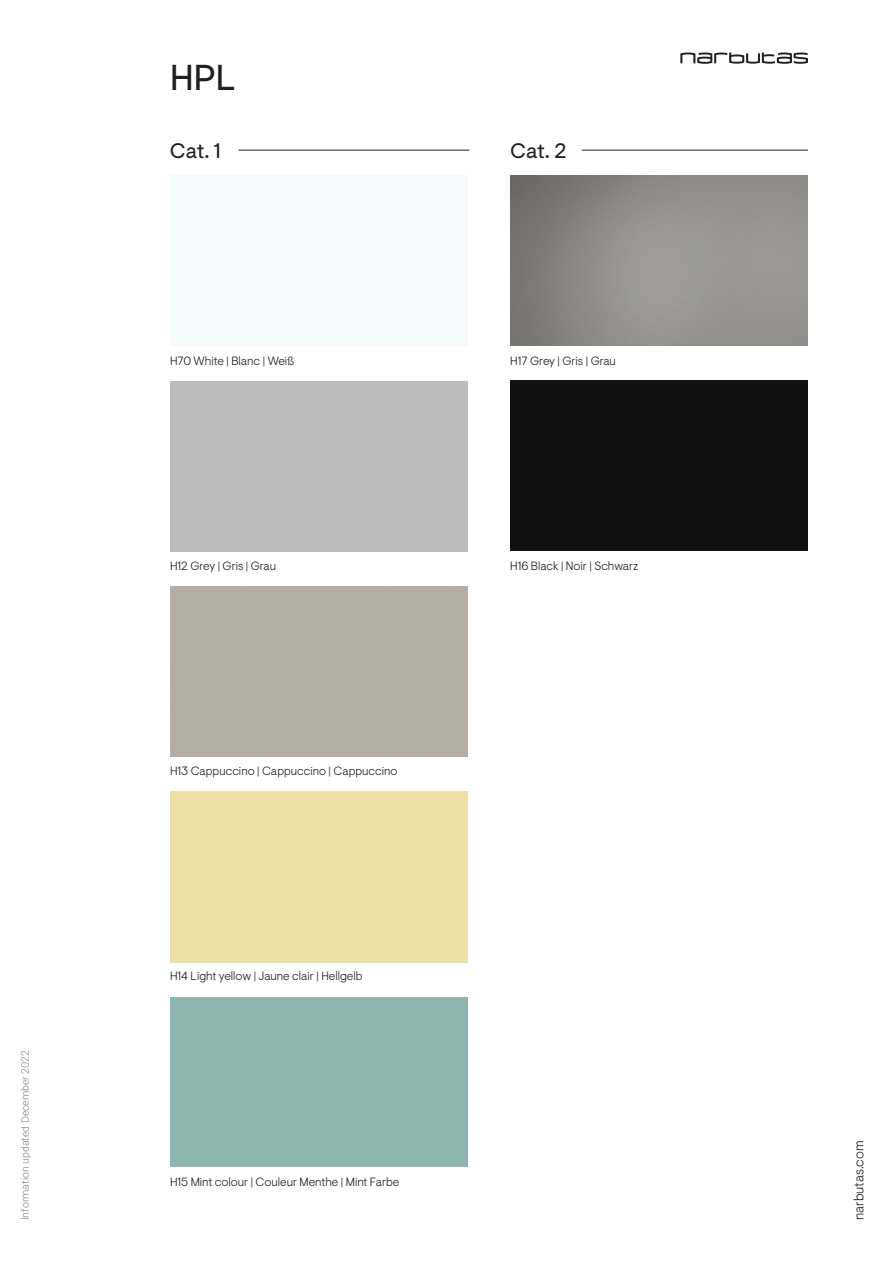
<style>
.page{position:relative;width:893px;height:1263px;background:#fff}
.page>*{position:absolute;margin:0;border:0;box-sizing:border-box;transform-origin:0 0}
.Paragrafo_tekstas_įp{font:36px "Visuelt Pro";color:#231f20}
.CAT{font:21px "Visuelt Pro";letter-spacing:-.02em;color:#231f20}
.t1{font:300 13.5px "Visuelt Pro";color:#231f20}
.Paragrafo_tekstas_įp-2{font:300 12px "Visuelt Pro";color:#231f20}
.t2{font:300 10.5px "Roboto";color:#808080}
</style>
<div class="page">
<div style="left:510px;top:381px;width:298px;height:170px;background:#111"></div>
<img style="left:510px;top:176px;width:298px;height:170px">
<svg style="left:680px;top:53px;width:128px;height:11px"></svg>
<hr style="left:238px;top:150px;width:231px;height:1px;background:#231f20">
<hr style="left:582px;top:150px;width:226px;height:1px;background:#231f20">
<p class="t2" style="left:18px;top:1220px;width:172px;rotate:-90deg">Information updated December 2022</p>
<p class="Paragrafo_tekstas_įp" style="left:170px;top:57px;width:68px">HPL</p>
<p class="CAT" style="left:170px;top:139px;width:52px">Cat. 1</p>
<p class="CAT" style="left:510px;top:139px;width:58px">Cat. 2</p>
<p class="Paragrafo_tekstas_įp-2" style="left:170px;top:353px;width:126px">H70 White | Blanc | Weiß</p>
<p class="Paragrafo_tekstas_įp-2" style="left:170px;top:558px;width:107px">H12 Grey | Gris | Grau</p>
<p class="Paragrafo_tekstas_įp-2" style="left:170px;top:763px;width:229px">H13 Cappuccino | Cappuccino | Cappuccino</p>
<p class="Paragrafo_tekstas_įp-2" style="left:170px;top:969px;width:194px">H14 Light yellow | Jaune clair | Hellgelb</p>
<p class="Paragrafo_tekstas_įp-2" style="left:170px;top:1175px;width:231px">H15 Mint colour | Couleur Menthe | Mint Farbe</p>
<p class="Paragrafo_tekstas_įp-2" style="left:510px;top:353px;width:107px">H17 Grey | Gris | Grau</p>
<p class="Paragrafo_tekstas_įp-2" style="left:510px;top:558px;width:130px">H16 Black | Noir | Schwarz</p>
<p class="t1" style="left:851px;top:1220px;width:81px;rotate:-90deg">narbutas.com</p>
</div>
